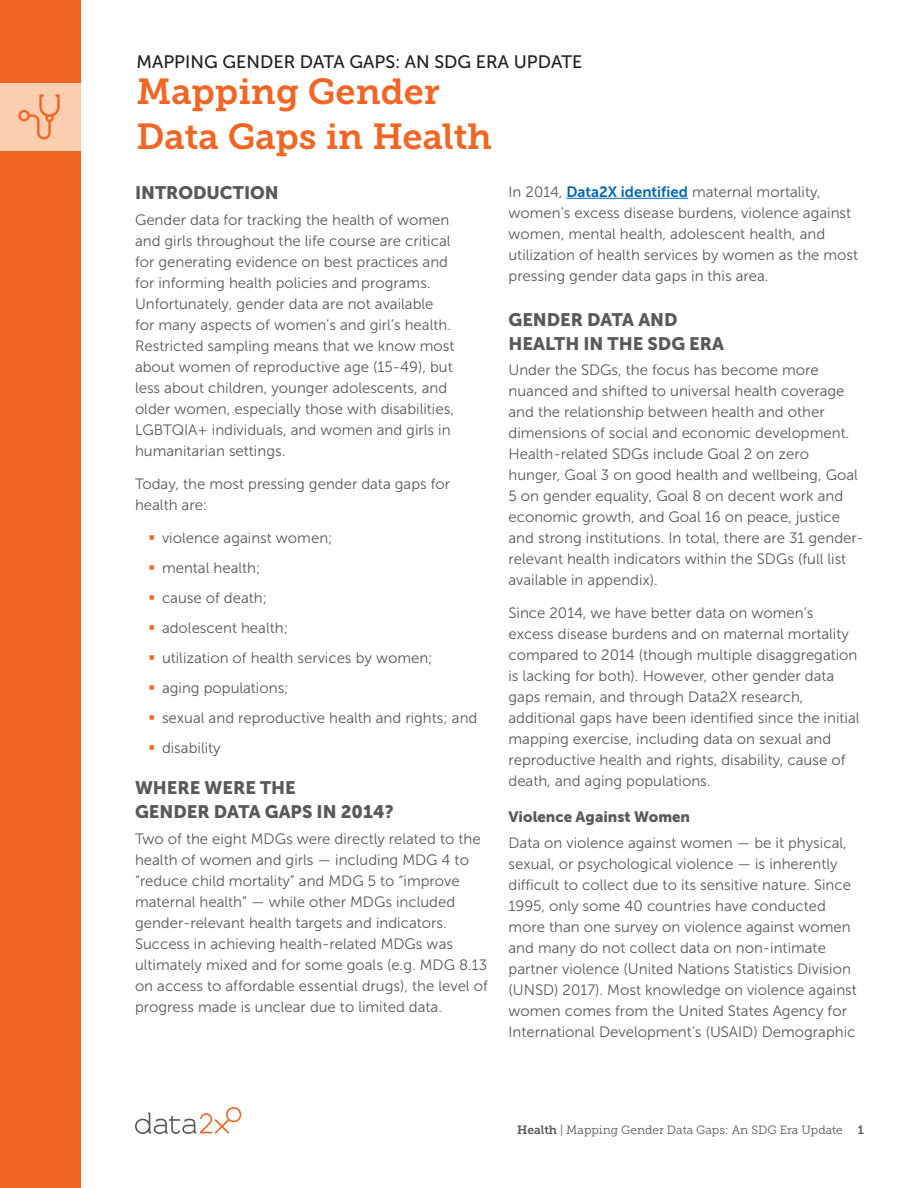
<style>
.page{position:relative;width:918px;height:1188px;background:#fff}
.page>*{position:absolute;margin:0;border:0;box-sizing:border-box;transform-origin:0 0}
.t1{font:36px/45px "Museo Slab 700";color:#f26522}
.t2{font:18px/24px "Museo Sans 900";color:#58595b}
.t3{font:18px "Museo Sans 500";color:#231f20}
.t4{font:15px/21px "Museo Sans 300";color:#58595b}
.t5{font:15px "Museo Sans 900";color:#58595b}
.t6{font:12px "Museo Slab 300";color:#58595b}
.t7{font:12px "Museo Slab 700";color:#58595b}
.s1{color:#f26522}
.s2{font-family:"Museo Sans 700";color:#0066b3}
.s3{font-family:"Museo Slab 700"}
</style>
<div class="page">
<div style="left:0;top:0;width:81px;height:1188px;background:#f26522"></div>
<svg style="left:135px;top:1107px;width:107px;height:27px"></svg>
<div style="left:0;top:83px;width:81px;height:68px;background:#fccdae"></div>
<svg style="left:18px;top:94px;width:42px;height:46px"></svg>
<hr style="left:566px;top:198px;width:122px;height:1px;background:#0066b3">
<p class="t3" style="left:136px;top:51px;width:448px">MAPPING GENDER DATA GAPS: AN SDG ERA UPDATE</p>
<h1 class="t1" style="left:136px;top:69px;width:357px">Mapping Gender<br>Data Gaps in Health</h1>
<p class="t2" style="left:135px;top:181px;width:145px">INTRODUCTION</p>
<p class="t4" style="left:135px;top:209px;width:321px">Gender data for tracking the health of women and girls throughout the life course are critical for generating evidence on best practices and for informing health policies and programs.<br>Unfortunately, gender data are not available for many aspects of women’s and girl’s health.<br>Restricted sampling means that we know most about women of reproductive age (15-49), but less about children, younger adolescents, and older women, especially those with disabilities, LGBTQIA+ individuals, and women and girls in humanitarian settings.</p>
<p class="t4" style="left:135px;top:473px;width:317px">Today, the most pressing gender data gaps for health are:</p>
<p class="t4" style="left:148px;top:527px;width:186px"><span class="s1">▪</span> violence against women;</p>
<p class="t4" style="left:148px;top:557px;width:114px"><span class="s1">▪</span> mental health;</p>
<p class="t4" style="left:148px;top:587px;width:120px"><span class="s1">▪</span> cause of death;</p>
<p class="t4" style="left:148px;top:617px;width:141px"><span class="s1">▪</span> adolescent health;</p>
<p class="t4" style="left:148px;top:647px;width:286px"><span class="s1">▪</span> utilization of health services by women;</p>
<p class="t4" style="left:148px;top:677px;width:142px"><span class="s1">▪</span> aging populations;</p>
<p class="t4" style="left:148px;top:707px;width:330px"><span class="s1">▪</span> sexual and reproductive health and rights; and</p>
<p class="t4" style="left:148px;top:737px;width:74px"><span class="s1">▪</span> disability</p>
<p class="t2" style="left:135px;top:776px;width:260px">WHERE WERE THE<br>GENDER DATA GAPS IN 2014?</p>
<p class="t4" style="left:135px;top:828px;width:354px">Two of the eight MDGs were directly related to the health of women and girls — including MDG 4 to “reduce child mortality” and MDG 5 to “improve maternal health” — while other MDGs included gender-relevant health targets and indicators.<br>Success in achieving health-related MDGs was ultimately mixed and for some goals (e.g. MDG 8.13 on access to affordable essential drugs), the level of progress made is unclear due to limited data.</p>
<p class="t4" style="left:508px;top:181px;width:351px">In 2014, <span class="s2">Data2X identified</span> maternal mortality, women’s excess disease burdens, violence against women, mental health, adolescent health, and utilization of health services by women as the most pressing gender data gaps in this area.</p>
<p class="t2" style="left:508px;top:307px;width:217px">GENDER DATA AND<br>HEALTH IN THE SDG ERA</p>
<p class="t4" style="left:508px;top:360px;width:357px">Under the SDGs, the focus has become more nuanced and shifted to universal health coverage and the relationship between health and other dimensions of social and economic development.<br>Health-related SDGs include Goal 2 on zero hunger, Goal 3 on good health and wellbeing, Goal 5 on gender equality, Goal 8 on decent work and economic growth, and Goal 16 on peace, justice and strong institutions. In total, there are 31 gender&shy;relevant health indicators within the SDGs (full list available in appendix).</p>
<p class="t4" style="left:508px;top:603px;width:353px">Since 2014, we have better data on women’s excess disease burdens and on maternal mortality compared to 2014 (though multiple disaggregation is lacking for both). However, other gender data gaps remain, and through Data2X research, additional gaps have been identified since the initial mapping exercise, including data on sexual and reproductive health and rights, disability, cause of death, and aging populations.</p>
<p class="t5" style="left:508px;top:809px;width:183px">Violence Against Women</p>
<p class="t4" style="left:508px;top:832px;width:350px">Data on violence against women — be it physical, sexual, or psychological violence — is inherently difficult to collect due to its sensitive nature. Since 1995, only some 40 countries have conducted more than one survey on violence against women and many do not collect data on non-intimate partner violence (United Nations Statistics Division (UNSD) 2017). Most knowledge on violence against women comes from the United States Agency for International Development’s (USAID) Demographic</p>
<p class="t6" style="left:517px;top:1123px;width:327px"><span class="s3">Health</span> | Mapping Gender Data Gaps: An SDG Era Update</p>
<p class="t7" style="left:858px;top:1123px;width:8px">1</p>
</div>
